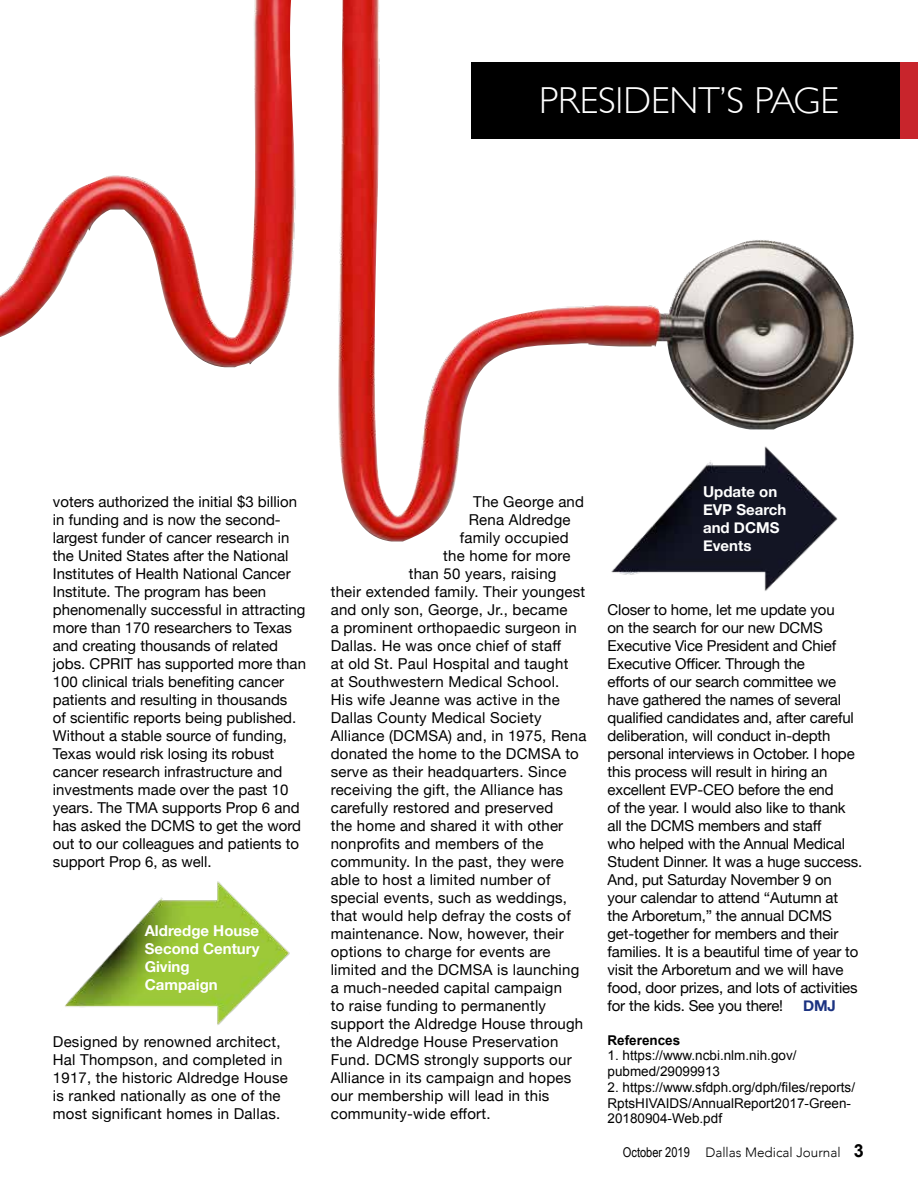
<style>
.page{position:relative;width:918px;height:1188px;background:#fff}
.page>*{position:absolute;margin:0;border:0;box-sizing:border-box;transform-origin:0 0}
.t1{font:300 37.5px "Gill Sans";color:#fff}
.t2{font:15px/18px "Helvetica Neue";color:#000}
.t3{font:700 15px/18px "Helvetica Neue";color:#fff}
.t4{font:700 15px "Helvetica Neue";color:#1b3281}
.t5{font:13.5px/15.8px "Arial";color:#000}
.t6{font:300 13.5px "Avenir";color:#000}
.t7{font:700 13.5px "Arial";color:#000}
.s1{font-family:"Arial Narrow";font-weight:400}
.s2{font-family:"Arial";font-weight:700;font-size:18px}
</style>
<div class="page">
<img style="left:65px;top:881px;width:225px;height:144px">
<img style="left:611px;top:541px;width:205px;height:50px">
<img style="left:0;top:0;width:854px;height:541px">
<div style="left:472px;top:63px;width:446px;height:76px;background:#000"></div>
<div style="left:901px;top:63px;width:17px;height:76px;background:#c8252c"></div>
<h1 class="t1" style="left:539px;top:71px;width:301px">PRESIDENT’S PAGE</h1>
<p class="t2" style="left:53px;top:493px;width:255px">voters authorized the initial $3 billion in funding and is now the second&shy;largest funder of cancer research in the United States after the National Institutes of Health National Cancer Institute. The program has been phenomenally successful in attracting more than 170 researchers to Texas and creating thousands of related jobs. CPRIT has supported more than 100 clinical trials benefiting cancer patients and resulting in thousands<br>of scientific reports being published.<br>Without a stable source of funding, Texas would risk losing its robust cancer research infrastructure and investments made over the past 10 years. The TMA supports Prop 6 and has asked the DCMS to get the word out to our colleagues and patients to support Prop 6, as well.</p>
<p class="t3" style="left:145px;top:922px;width:116px">Aldredge House<br>Second Century<br>Giving<br>Campaign</p>
<p class="t2" style="left:53px;top:1033px;width:237px">Designed by renowned architect, Hal Thompson, and completed in 1917, the historic Aldredge House is ranked nationally as one of the most significant homes in Dallas.</p>
<p class="t2" style="left:473px;top:493px;width:112px">The George and</p>
<p class="t2" style="left:469px;top:511px;width:103px">Rena Aldredge</p>
<p class="t2" style="left:460px;top:529px;width:111px">family occupied</p>
<p class="t2" style="left:443px;top:547px;width:129px">the home for more</p>
<p class="t2" style="left:409px;top:565px;width:149px">than 50 years, raising</p>
<p class="t2" style="left:331px;top:583px;width:256px">their extended family. Their youngest</p>
<p class="t2" style="left:331px;top:601px;width:238px">and only son, George, Jr., became</p>
<p class="t2" style="left:331px;top:619px;width:248px">a prominent orthopaedic surgeon in</p>
<p class="t2" style="left:331px;top:637px;width:232px">Dallas. He was once chief of staff</p>
<p class="t2" style="left:331px;top:655px;width:239px">at old St. Paul Hospital and taught</p>
<p class="t2" style="left:331px;top:673px;width:230px">at Southwestern Medical School.</p>
<p class="t2" style="left:331px;top:691px;width:231px">His wife Jeanne was active in the</p>
<p class="t2" style="left:331px;top:709px;width:212px">Dallas County Medical Society</p>
<p class="t2" style="left:331px;top:727px;width:257px">Alliance (DCMSA) and, in 1975, Rena</p>
<p class="t2" style="left:331px;top:745px;width:250px">donated the home to the DCMSA to</p>
<p class="t2" style="left:331px;top:763px;width:237px">serve as their headquarters. Since</p>
<p class="t2" style="left:331px;top:781px;width:234px">receiving the gift, the Alliance has</p>
<p class="t2" style="left:331px;top:799px;width:224px">carefully restored and preserved</p>
<p class="t2" style="left:331px;top:817px;width:234px">the home and shared it with other</p>
<p class="t2" style="left:331px;top:835px;width:214px">nonprofits and members of the</p>
<p class="t2" style="left:331px;top:853px;width:235px">community. In the past, they were</p>
<p class="t2" style="left:331px;top:871px;width:221px">able to host a limited number of</p>
<p class="t2" style="left:331px;top:889px;width:238px">special events, such as weddings,</p>
<p class="t2" style="left:331px;top:907px;width:242px">that would help defray the costs of</p>
<p class="t2" style="left:331px;top:925px;width:235px">maintenance. Now, however, their</p>
<p class="t2" style="left:331px;top:943px;width:221px">options to charge for events are</p>
<p class="t2" style="left:331px;top:961px;width:250px">limited and the DCMSA is launching</p>
<p class="t2" style="left:331px;top:979px;width:233px">a much-needed capital campaign</p>
<p class="t2" style="left:331px;top:997px;width:217px">to raise funding to permanently</p>
<p class="t2" style="left:331px;top:1015px;width:254px">support the Aldredge House through</p>
<p class="t2" style="left:331px;top:1033px;width:229px">the Aldredge House Preservation</p>
<p class="t2" style="left:331px;top:1051px;width:242px">Fund. DCMS strongly supports our</p>
<p class="t2" style="left:331px;top:1069px;width:242px">Alliance in its campaign and hopes</p>
<p class="t2" style="left:331px;top:1087px;width:220px">our membership will lead in this</p>
<p class="t2" style="left:331px;top:1105px;width:161px">community-wide effort.</p>
<p class="t3" style="left:703px;top:483px;width:85px">Update on<br>EVP Search and DCMS<br>Events</p>
<p class="t2" style="left:608px;top:601px;width:256px">Closer to home, let me update you<br>on the search for our new DCMS Executive Vice President and Chief Executive Officer. Through the<br>efforts of our search committee we have gathered the names of several qualified candidates and, after careful deliberation, will conduct in-depth personal interviews in October. I hope this process will result in hiring an excellent EVP-CEO before the end<br>of the year. I would also like to thank all the DCMS members and staff<br>who helped with the Annual Medical Student Dinner. It was a huge success.<br>And, put Saturday November 9 on your calendar to attend “Autumn at the Arboretum,” the annual DCMS get-together for members and their families. It is a beautiful time of year to visit the Arboretum and we will have food, door prizes, and lots of activities for the kids. See you there!</p>
<p class="t4" style="left:803px;top:994px;width:34px">DMJ</p>
<p class="t7" style="left:608px;top:1031px;width:74px">References</p>
<p class="t5" style="left:608px;top:1048px;width:191px">1. https://www.ncbi.nlm.nih.gov/ pubmed/29099913</p>
<p class="t5" style="left:608px;top:1079px;width:249px">2. https://www.sfdph.org/dph/files/reports/<br>RptsHIVAIDS/AnnualReport2017-Green-<br>20180904-Web.pdf</p>
<p class="t6" style="left:623px;top:1145px;width:243px"><span class="s1">October 2019</span> Dallas Medical Journal <span class="s2">3</span></p>
</div>
